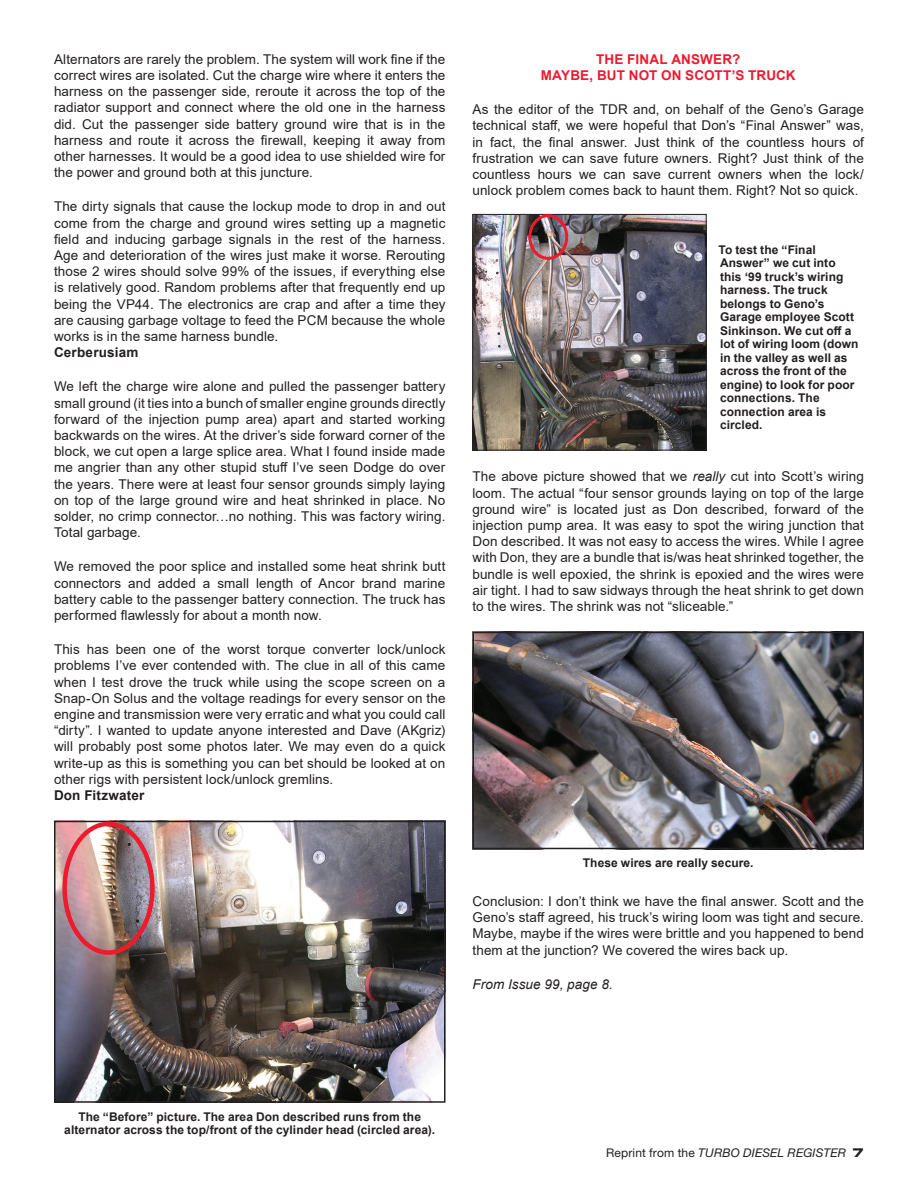
<style>
.page{position:relative;width:918px;height:1188px;background:#fff}
.page>*{position:absolute;margin:0;border:0;box-sizing:border-box;transform-origin:0 0}
.t1{font:13.5px/16.2px "Arial";letter-spacing:.005em;color:#231f20;text-align:justify}
.t2{font:700 13.5px/16.2px "Arial";letter-spacing:.01em;color:#ee1a2e;text-align:center}
.t3{font:700 13.5px "Arial";letter-spacing:.015em;color:#231f20}
.t4{font:italic 13.5px "Arial";letter-spacing:.005em;color:#231f20}
.t5{font:700 12px/13.5px "Arial";letter-spacing:.005em;color:#231f20;text-align:center}
.t6{font:italic 12px "Helvetica Neue LT Std";letter-spacing:.01em;color:#231f20}
.s1{font-style:italic}
.s2{font-style:normal}
.s3{font-family:"Eurostile LT Std Bold Ex 2";font-style:normal}
</style>
<div class="page">
<img style="left:57px;top:824px;width:386px;height:276px">
<div style="left:54px;top:821px;width:392px;height:282px;border:2px solid #231f20"></div>
<div style="left:62px;top:822px;width:93px;height:133px;border:4px solid #ee1a2e;border-radius:50%"></div>
<img style="left:472px;top:214px;width:233px;height:236px">
<div style="left:473px;top:214px;width:234px;height:236px;border:1px solid #231f20"></div>
<div style="left:528px;top:214px;width:40px;height:46px;border:3px solid #ee1a2e;border-radius:50%"></div>
<img style="left:475px;top:635px;width:386px;height:211px">
<div style="left:472px;top:632px;width:392px;height:217px;border:2px solid #231f20"></div>
<p class="t1" style="left:54px;top:51px;width:393px">Alternators are rarely the problem. The system will work fine if the correct wires are isolated. Cut the charge wire where it enters the harness on the passenger side, reroute it across the top of the radiator support and connect where the old one in the harness did. Cut the passenger side battery ground wire that is in the harness and route it across the firewall, keeping it away from other harnesses. It would be a good idea to use shielded wire for the power and ground both at this juncture.</p>
<p class="t1" style="left:54px;top:198px;width:393px">The dirty signals that cause the lockup mode to drop in and out come from the charge and ground wires setting up a magnetic field and inducing garbage signals in the rest of the harness.<br>Age and deterioration of the wires just make it worse. Rerouting those 2 wires should solve 99% of the issues, if everything else is relatively good. Random problems after that frequently end up being the VP44. The electronics are crap and after a time they are causing garbage voltage to feed the PCM because the whole works is in the same harness bundle.</p>
<p class="t3" style="left:54px;top:343px;width:86px">Cerberusiam</p>
<p class="t1" style="left:54px;top:378px;width:393px">We left the charge wire alone and pulled the passenger battery small ground (it ties into a bunch of smaller engine grounds directly forward of the injection pump area) apart and started working backwards on the wires. At the driver’s side forward corner of the block, we cut open a large splice area. What I found inside made me angrier than any other stupid stuff I’ve seen Dodge do over the years. There were at least four sensor grounds simply laying on top of the large ground wire and heat shrinked in place. No solder, no crimp connector…no nothing. This was factory wiring.<br>Total garbage.</p>
<p class="t1" style="left:54px;top:558px;width:393px">We removed the poor splice and installed some heat shrink butt connectors and added a small length of Ancor brand marine battery cable to the passenger battery connection. The truck has performed flawlessly for about a month now.</p>
<p class="t1" style="left:54px;top:641px;width:393px">This has been one of the worst torque converter lock/unlock problems I’ve ever contended with. The clue in all of this came when I test drove the truck while using the scope screen on a Snap-On Solus and the voltage readings for every sensor on the engine and transmission were very erratic and what you could call “dirty”. I wanted to update anyone interested and Dave (AKgriz) will probably post some photos later. We may even do a quick write-up as this is something you can bet should be looked at on other rigs with persistent lock/unlock gremlins.</p>
<p class="t3" style="left:54px;top:786px;width:92px">Don Fitzwater</p>
<p class="t2" style="left:541px;top:51px;width:256px">THE FINAL ANSWER?<br>MAYBE, BUT NOT ON SCOTT’S TRUCK</p>
<p class="t1" style="left:473px;top:101px;width:393px">As the editor of the TDR and, on behalf of the Geno’s Garage technical staff, we were hopeful that Don’s “Final Answer” was, in fact, the final answer. Just think of the countless hours of frustration we can save future owners. Right? Just think of the countless hours we can save current owners when the lock/ unlock problem comes back to haunt them. Right? Not so quick.</p>
<p class="t5" style="left:719px;top:243px;width:141px;text-align:left">To test the “Final<br>Answer” we cut into this ‘99 truck’s wiring harness. The truck belongs to Geno’s<br>Garage employee Scott<br>Sinkinson. We cut off a lot of wiring loom (down in the valley as well as across the front of the engine) to look for poor connections. The connection area is circled.</p>
<p class="t1" style="left:472px;top:469px;width:393px">The above picture showed that we <span class="s1">really</span> cut into Scott’s wiring loom. The actual “four sensor grounds laying on top of the large ground wire” is located just as Don described, forward of the injection pump area. It was easy to spot the wiring junction that Don described. It was not easy to access the wires. While I agree with Don, they are a bundle that is/was heat shrinked together, the bundle is well epoxied, the shrink is epoxied and the wires were air tight. I had to saw sidways through the heat shrink to get down to the wires. The shrink was not “sliceable.”</p>
<p class="t5" style="left:583px;top:856px;width:172px">These wires are really secure.</p>
<p class="t1" style="left:472px;top:893px;width:393px">Conclusion: I don’t think we have the final answer. Scott and the Geno’s staff agreed, his truck’s wiring loom was tight and secure.<br>Maybe, maybe if the wires were brittle and you happened to bend them at the junction? We covered the wires back up.</p>
<p class="t4" style="left:472px;top:975px;width:142px">From Issue 99, page 8.</p>
<p class="t5" style="left:64px;top:1110px;width:372px">The “Before” picture. The area Don described runs from the alternator across the top/front of the cylinder head (circled area).</p>
<p class="t6" style="left:606px;top:1145px;width:259px"><span class="s2">Reprint from the</span> TURBO DIESEL REGISTER <span class="s3">7</span></p>
</div>
